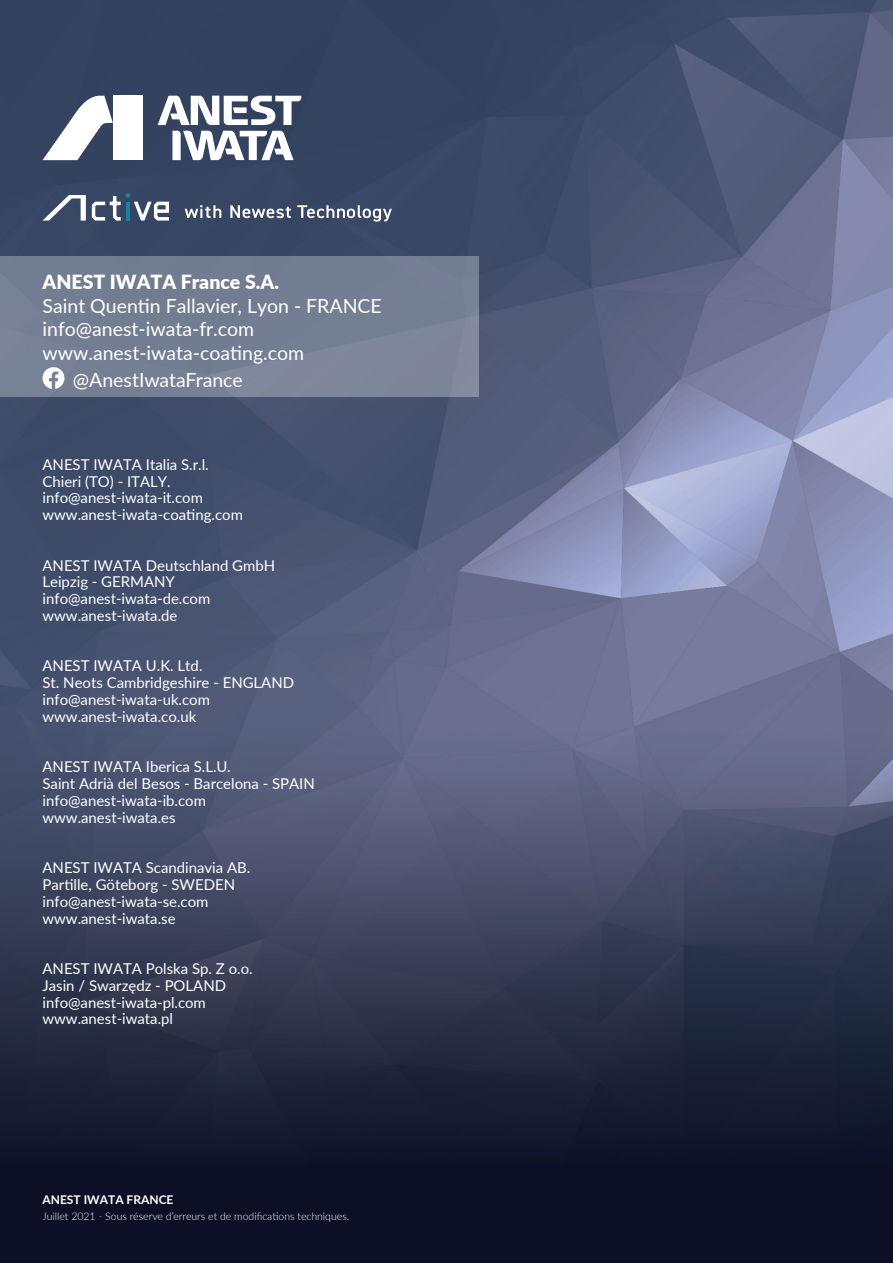
<style>
.page{position:relative;width:893px;height:1263px;background:#fff}
.page>*{position:absolute;margin:0;border:0;box-sizing:border-box;transform-origin:0 0}
.t1{font:19.5px/23.7px "Lato";color:#fff}
.t2{font:900 19.5px "Lato";color:#fff}
.t3{font:15px/16.8px "Lato";color:#fff}
.t4{font:700 12px "Lato";color:#fff}
.t5{font:300 10.5px "Lato";color:#fff}
</style>
<div class="page">
<img style="left:0;top:0;width:893px;height:1263px">
<svg style="left:43px;top:96px;width:70px;height:64px"></svg>
<div style="left:114px;top:96px;width:29px;height:64px;background:#fff"></div>
<svg style="left:158px;top:96px;width:143px;height:29px"></svg>
<svg style="left:172px;top:131px;width:122px;height:29px"></svg>
<svg style="left:185px;top:205px;width:36px;height:13px"></svg>
<svg style="left:230px;top:205px;width:61px;height:13px"></svg>
<svg style="left:297px;top:205px;width:95px;height:17px"></svg>
<svg style="left:43px;top:195px;width:43px;height:26px"></svg>
<svg style="left:92px;top:193px;width:77px;height:28px"></svg>
<div style="left:0;top:256px;width:478px;height:141px;background:#747f93"></div>
<h1 class="t2" style="left:43px;top:267px;width:238px">ANEST IWATA France S.A.</h1>
<h1 class="t1" style="left:43px;top:293px;width:341px">Saint Quentin Fallavier, Lyon - FRANCE info@anest-iwata-fr.com www.anest-iwata-coating.com</h1>
<h1 class="t1" style="left:73px;top:367px;width:171px">@AnestIwataFrance</h1>
<p class="t3" style="left:43px;top:455px;width:202px">ANEST IWATA Italia S.r.l.<br>Chieri (TO) - ITALY. info@anest-iwata-it.com www.anest-iwata-coating.com</p>
<p class="t3" style="left:43px;top:556px;width:234px">ANEST IWATA Deutschland GmbH<br>Leipzig - GERMANY info@anest-iwata-de.com www.anest-iwata.de</p>
<p class="t3" style="left:43px;top:657px;width:253px">ANEST IWATA U.K. Ltd.<br>St. Neots Cambridgeshire - ENGLAND info@anest-iwata-uk.com www.anest-iwata.co.uk</p>
<p class="t3" style="left:43px;top:758px;width:274px">ANEST IWATA Iberica S.L.U.<br>Saint Adrià del Besos - Barcelona - SPAIN info@anest-iwata-ib.com www.anest-iwata.es</p>
<p class="t3" style="left:43px;top:859px;width:209px">ANEST IWATA Scandinavia AB.<br>Partille, Göteborg - SWEDEN info@anest-iwata-se.com www.anest-iwata.se</p>
<p class="t3" style="left:43px;top:959px;width:212px">ANEST IWATA Polska Sp. Z o.o.<br>Jasin / Swarzędz - POLAND info@anest-iwata-pl.com www.anest-iwata.pl</p>
<p class="t4" style="left:43px;top:1191px;width:133px">ANEST IWATA FRANCE</p>
<p class="t5" style="left:43px;top:1209px;width:308px">Juillet 2021 - Sous réserve d’erreurs et de modifications techniques.</p>
</div>
